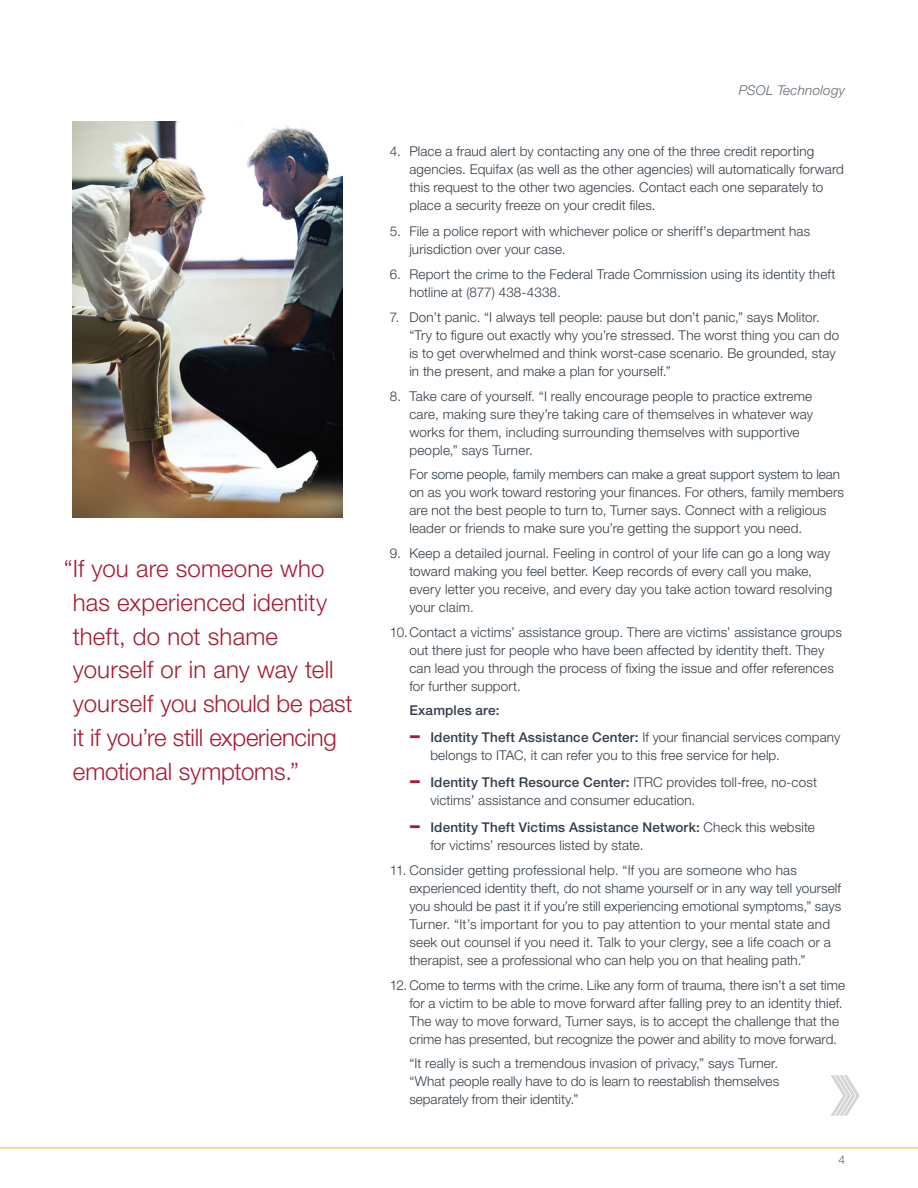
<style>
.page{position:relative;width:918px;height:1188px;background:#fff}
.page>*{position:absolute;margin:0;border:0;box-sizing:border-box;transform-origin:0 0}
.t1{font:300 24px/33.8px "Helvetica Neue LT Std";color:#a51d35}
.t2{font:300 13.5px/18px "Helvetica Neue LT Std";letter-spacing:.01em;color:#323d47}
.t3{font:italic 300 13.5px "Helvetica Neue LT Std";letter-spacing:.02em;color:#5c666f}
.t4{font:500 13.5px "Helvetica Neue LT Std";letter-spacing:.015em;color:#323d47}
.t5{font:300 12px "Helvetica Neue LT Std";color:#5c666f}
.s1{font-weight:800;font-size:19.5px;color:#a51d35}
.s2{font-weight:500}
</style>
<div class="page">
<hr style="left:0;top:1148px;width:918px;height:1px;background:#f3c314">
<img style="left:73px;top:122px;width:270px;height:395px">
<svg style="left:831px;top:1075px;width:29px;height:41px"></svg>
<h1 class="t1" style="left:73px;top:551px;width:281px;text-indent:-9px">“If you are someone who has experienced identity theft, do not shame yourself or in any way tell yourself you should be past it if you’re still experiencing emotional symptoms.”</h1>
<p class="t3" style="left:739px;top:82px;width:108px">PSOL Technology</p>
<p class="t2" style="left:409px;top:142px;width:436px;text-indent:-19px">4. Place a fraud alert by contacting any one of the three credit reporting agencies. Equifax (as well as the other agencies) will automatically forward this request to the other two agencies. Contact each one separately to place a security freeze on your credit files.</p>
<p class="t2" style="left:409px;top:221px;width:402px;text-indent:-19px">5. File a police report with whichever police or sheriff’s department has jurisdiction over your case.</p>
<p class="t2" style="left:409px;top:265px;width:428px;text-indent:-19px">6. Report the crime to the Federal Trade Commission using its identity theft hotline at (877) 438-4338.</p>
<p class="t2" style="left:409px;top:308px;width:431px;text-indent:-20px">7. Don’t panic. “I always tell people: pause but don’t panic,” says Molitor. “Try to figure out exactly why you’re stressed. The worst thing you can do is to get overwhelmed and think worst-case scenario. Be grounded, stay in the present, and make a plan for yourself.”</p>
<p class="t2" style="left:409px;top:387px;width:405px;text-indent:-19px">8. Take care of yourself. “I really encourage people to practice extreme care, making sure they’re taking care of themselves in whatever way works for them, including surrounding themselves with supportive people,” says Turner.</p>
<p class="t2" style="left:409px;top:465px;width:436px">For some people, family members can make a great support system to lean on as you work toward restoring your finances. For others, family members are not the best people to turn to, Turner says. Connect with a religious leader or friends to make sure you’re getting the support you need.</p>
<p class="t2" style="left:409px;top:544px;width:424px;text-indent:-20px">9. Keep a detailed journal. Feeling in control of your life can go a long way toward making you feel better. Keep records of every call you make, every letter you receive, and every day you take action toward resolving your claim.</p>
<p class="t2" style="left:409px;top:623px;width:434px;text-indent:-19px">10.Contact a victims’ assistance group. There are victims’ assistance groups out there just for people who have been affected by identity theft. They can lead you through the process of fixing the issue and offer references for further support.</p>
<p class="t4" style="left:409px;top:703px;width:92px">Examples are:</p>
<p class="t2" style="left:430px;top:728px;width:411px;text-indent:-20px"><span class="s1">–</span> <span class="s2">Identity Theft Assistance Center:</span> If your financial services company belongs to ITAC, it can refer you to this free service for help.</p>
<p class="t2" style="left:430px;top:773px;width:388px;text-indent:-20px"><span class="s1">–</span> <span class="s2">Identity Theft Resource Center:</span> ITRC provides toll-free, no-cost victims’ assistance and consumer education.</p>
<p class="t2" style="left:430px;top:818px;width:386px;text-indent:-20px"><span class="s1">–</span> <span class="s2">Identity Theft Victims Assistance Network:</span> Check this website for victims’ resources listed by state.</p>
<p class="t2" style="left:409px;top:861px;width:433px;text-indent:-20px">11. Consider getting professional help. “If you are someone who has experienced identity theft, do not shame yourself or in any way tell yourself you should be past it if you’re still experiencing emotional symptoms,” says Turner. “It’s important for you to pay attention to your mental state and seek out counsel if you need it. Talk to your clergy, see a life coach or a therapist, see a professional who can help you on that healing path.”</p>
<p class="t2" style="left:409px;top:976px;width:437px;text-indent:-19px">12. Come to terms with the crime. Like any form of trauma, there isn’t a set time for a victim to be able to move forward after falling prey to an identity thief.<br>The way to move forward, Turner says, is to accept the challenge that the crime has presented, but recognize the power and ability to move forward.</p>
<p class="t2" style="left:409px;top:1054px;width:371px;text-align:justify">“It really is such a tremendous invasion of privacy,” says Turner. “What people really have to do is learn to reestablish themselves separately from their identity.”</p>
<p class="t5" style="left:838px;top:1153px;width:8px">4</p>
</div>
